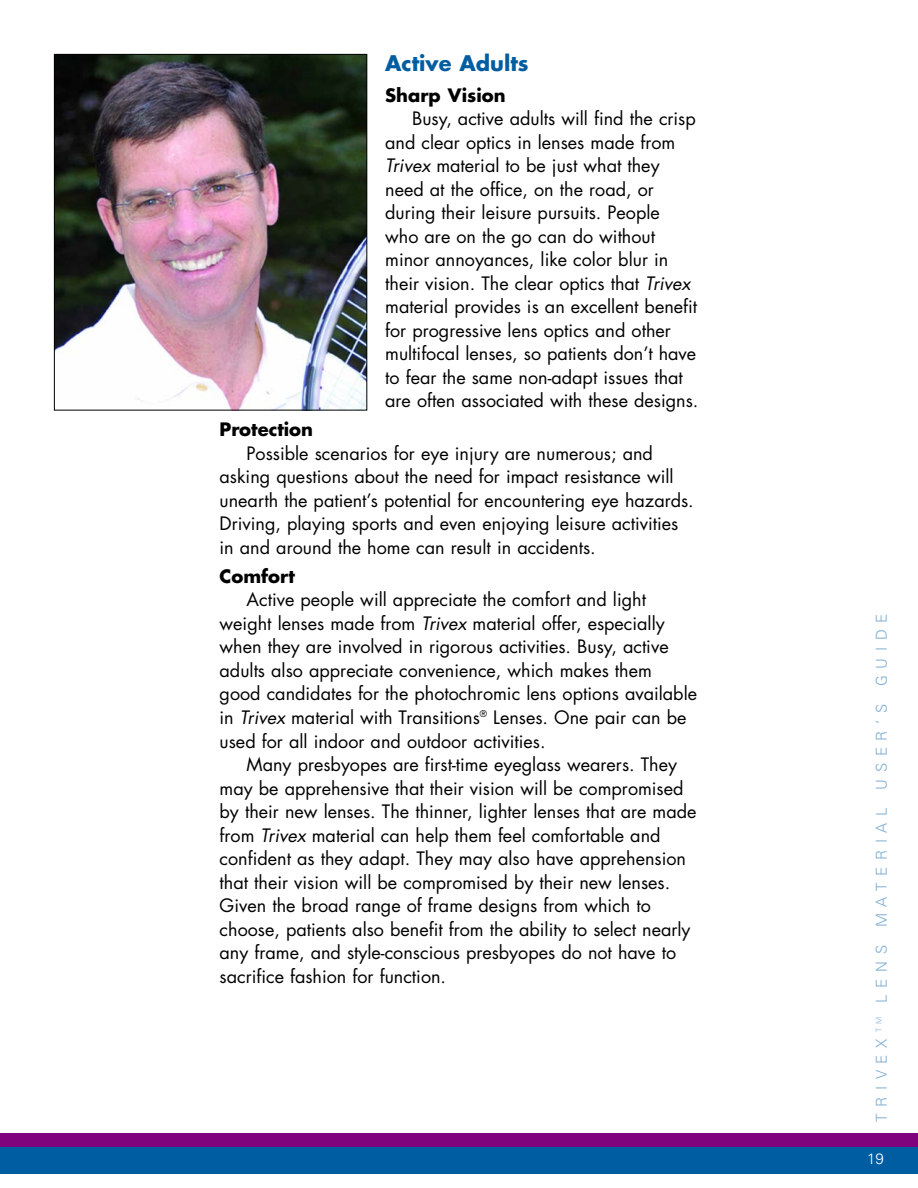
<style>
.page{position:relative;width:918px;height:1188px;background:#fff}
.page>*{position:absolute;margin:0;border:0;box-sizing:border-box;transform-origin:0 0}
.t1{font:700 21px "Futura";color:#005da2}
.t2{font:18px/23.5px "Futura";color:#000}
.t3{font:700 18px "Futura";color:#000}
.t4{font:300 15px "Univers";letter-spacing:.445em;color:#80aed1}
.t5{font:300 15px "Univers";color:#fff}
.s1{font-style:italic}
</style>
<div class="page">
<div style="left:0;top:1147px;width:918px;height:27px;background:#005da2"></div>
<div style="left:0;top:1134px;width:918px;height:13px;background:#7f037d"></div>
<img style="left:56px;top:56px;width:309px;height:353px">
<div style="left:54px;top:54px;width:313px;height:357px;border:1px solid #000"></div>
<p class="t1" style="left:385px;top:54px;width:145px">Active Adults</p>
<p class="t3" style="left:385px;top:87px;width:122px">Sharp Vision</p>
<p class="t2" style="left:385px;top:108px;width:315px;text-indent:27px">Busy, active adults will find the crisp and clear optics in lenses made from <span class="s1">Trivex</span> material to be just what they need at the office, on the road, or during their leisure pursuits. People<br>who are on the go can do without minor annoyances, like color blur in their vision. The clear optics that <span class="s1">Trivex </span>material provides is an excellent benefit for progressive lens optics and other multifocal lenses, so patients don’t have to fear the same non-adapt issues that are often associated with these designs.</p>
<p class="t3" style="left:220px;top:421px;width:95px">Protection</p>
<p class="t2" style="left:220px;top:443px;width:476px;text-indent:27px">Possible scenarios for eye injury are numerous; and asking questions about the need for impact resistance will unearth the patient’s potential for encountering eye hazards.<br>Driving, playing sports and even enjoying leisure activities in and around the home can result in accidents.</p>
<p class="t3" style="left:220px;top:568px;width:77px">Comfort</p>
<p class="t2" style="left:220px;top:590px;width:479px;text-indent:27px">Active people will appreciate the comfort and light weight lenses made from <span class="s1">Trivex</span> material offer, especially when they are involved in rigorous activities. Busy, active adults also appreciate convenience, which makes them good candidates for the photochromic lens options available in <span class="s1">Trivex</span> material with Transitions<sup>®</sup> Lenses. One pair can be used for all indoor and outdoor activities.</p>
<p class="t2" style="left:220px;top:754px;width:478px;text-indent:27px">Many presbyopes are first-time eyeglass wearers. They may be apprehensive that their vision will be compromised by their new lenses. The thinner, lighter lenses that are made from <span class="s1">Trivex</span> material can help them feel comfortable and confident as they adapt. They may also have apprehension that their vision will be compromised by their new lenses.<br>Given the broad range of frame designs from which to choose, patients also benefit from the ability to select nearly any frame, and style-conscious presbyopes do not have to sacrifice fashion for function.</p>
<p class="t4" style="left:876px;top:1122px;width:510px;rotate:-90deg">TRIVEX <sup>TM</sup> LENS MATERIAL USER’S GUIDE</p>
<p class="t5" style="left:867px;top:1153px;width:18px">19</p>
</div>
